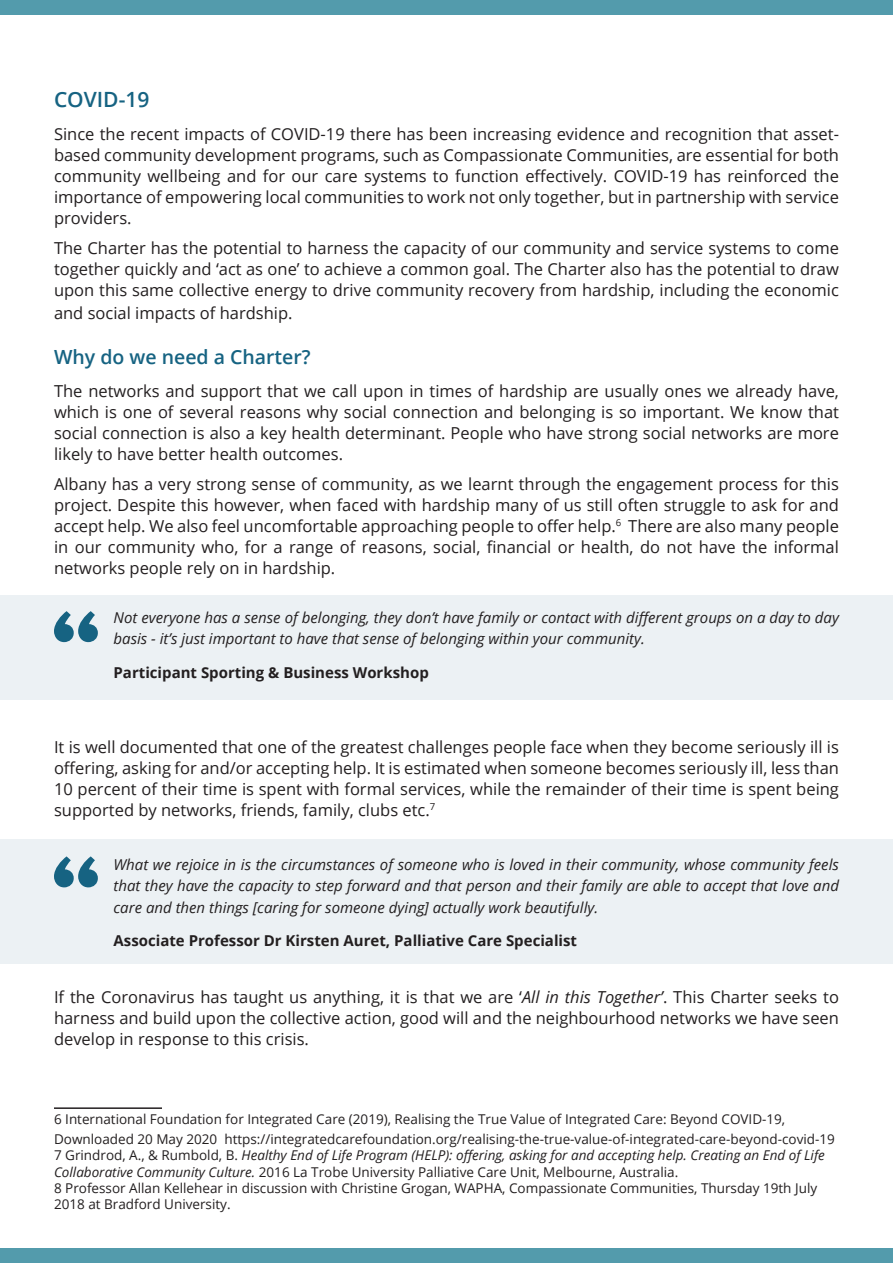
<style>
.page{position:relative;width:893px;height:1263px;background:#fff}
.page>*{position:absolute;margin:0;border:0;box-sizing:border-box;transform-origin:0 0}
.Headings{font:600 21px "Open Sans";color:#166382}
.Sub_Headings{font:600 19.5px "Open Sans";color:#166382}
.Body_Text{font:16.5px/21px "Open Sans";color:#231f20;text-align:justify}
.Italic_quote{font:italic 15px/21px "Open Sans";color:#231f20}
.Quote_name{font:700 15px "Open Sans";color:#231f20}
.t1{font:13.5px/19.8px "Open Sans";color:#231f20}
.t2{font:italic 13.5px/16.2px "Open Sans";color:#231f20}
.s1{font-style:italic}
.s2{font-style:normal}
</style>
<div class="page">
<div style="left:0;top:1248px;width:893px;height:15px;background:#539bac"></div>
<div style="left:0;top:0;width:893px;height:15px;background:#539bac"></div>
<div style="left:0;top:840px;width:893px;height:124px;background:#ecf1f4"></div>
<div style="left:0;top:595px;width:893px;height:105px;background:#ecf1f4"></div>
<hr style="left:54px;top:1107px;width:108px;height:2px;background:#231f20">
<svg style="left:54px;top:611px;width:44px;height:31px"></svg>
<svg style="left:54px;top:856px;width:44px;height:31px"></svg>
<p class="Headings" style="left:54px;top:85px;width:97px">COVID-19</p>
<p class="Body_Text" style="left:54px;top:123px;width:786px">Since the recent impacts of COVID-19 there has been increasing evidence and recognition that asset&shy;based community development programs, such as Compassionate Communities, are essential for both community wellbeing and for our care systems to function effectively. COVID-19 has reinforced the importance of empowering local communities to work not only together, but in partnership with service providers.</p>
<p class="Body_Text" style="left:54px;top:237px;width:786px">The Charter has the potential to harness the capacity of our community and service systems to come together quickly and ‘act as one’ to achieve a common goal. The Charter also has the potential to draw upon this same collective energy to drive community recovery from hardship, including the economic</p>
<p class="Body_Text" style="left:54px;top:302px;width:240px">and social impacts of hardship.</p>
<p class="Sub_Headings" style="left:54px;top:344px;width:258px">Why do we need a Charter?</p>
<p class="Body_Text" style="left:54px;top:380px;width:786px">The networks and support that we call upon in times of hardship are usually ones we already have, which is one of several reasons why social connection and belonging is so important. We know that social connection is also a key health determinant. People who have strong social networks are more likely to have better health outcomes.</p>
<p class="Body_Text" style="left:54px;top:473px;width:786px">Albany has a very strong sense of community, as we learnt through the engagement process for this project. Despite this however, when faced with hardship many of us still often struggle to ask for and accept help. We also feel uncomfortable approaching people to offer help.<sup>6</sup> There are also many people in our community who, for a range of reasons, social, financial or health, do not have the informal networks people rely on in hardship.</p>
<p class="Italic_quote" style="left:114px;top:607px;width:727px">Not everyone has a sense of belonging, they don’t have family or contact with different groups on a day to day basis - it’s just important to have that sense of belonging within your community.</p>
<p class="Quote_name" style="left:114px;top:662px;width:317px">Participant Sporting &amp; Business Workshop</p>
<p class="Body_Text" style="left:54px;top:736px;width:786px">It is well documented that one of the greatest challenges people face when they become seriously ill is offering, asking for and/or accepting help. It is estimated when someone becomes seriously ill, less than 10 percent of their time is spent with formal services, while the remainder of their time is spent being supported by networks, friends, family, clubs etc.<sup>7</sup></p>
<p class="Italic_quote" style="left:114px;top:854px;width:727px;text-align:justify">What we rejoice in is the circumstances of someone who is loved in their community, whose community feels that they have the capacity to step forward and that person and their family are able to accept that love and care and then things [caring for someone dying] actually work beautifully.</p>
<p class="Quote_name" style="left:114px;top:930px;width:465px">Associate Professor Dr Kirsten Auret, Palliative Care Specialist</p>
<p class="Body_Text" style="left:54px;top:986px;width:786px">If the Coronavirus has taught us anything, it is that we are ‘<span class="s1">All in this Together’</span>. This Charter seeks to harness and build upon the collective action, good will and the neighbourhood networks we have seen develop in response to this crisis.</p>
<p class="t1" style="left:54px;top:1109px;width:782px">6 International Foundation for Integrated Care (2019), Realising the True Value of Integrated Care: Beyond COVID-19,<br>Downloaded 20 May 2020 https://integratedcarefoundation.org/realising-the-true-value-of-integrated-care-beyond-covid-19</p>
<p class="t2" style="left:54px;top:1147px;width:772px"><span class="s2">7 Grindrod, A., &amp; Rumbold, B.</span> Healthy End of Life Program (HELP): offering, asking for and accepting help. Creating an End of Life<br>Collaborative Community Culture. <span class="s2">2016 La Trobe University Palliative Care Unit, Melbourne, Australia.</span></p>
<p class="t1" style="left:54px;top:1179px;width:765px;line-height:16.2px">8 Professor Allan Kellehear in discussion with Christine Grogan, WAPHA, Compassionate Communities, Thursday 19th July<br>2018 at Bradford University.</p>
</div>
